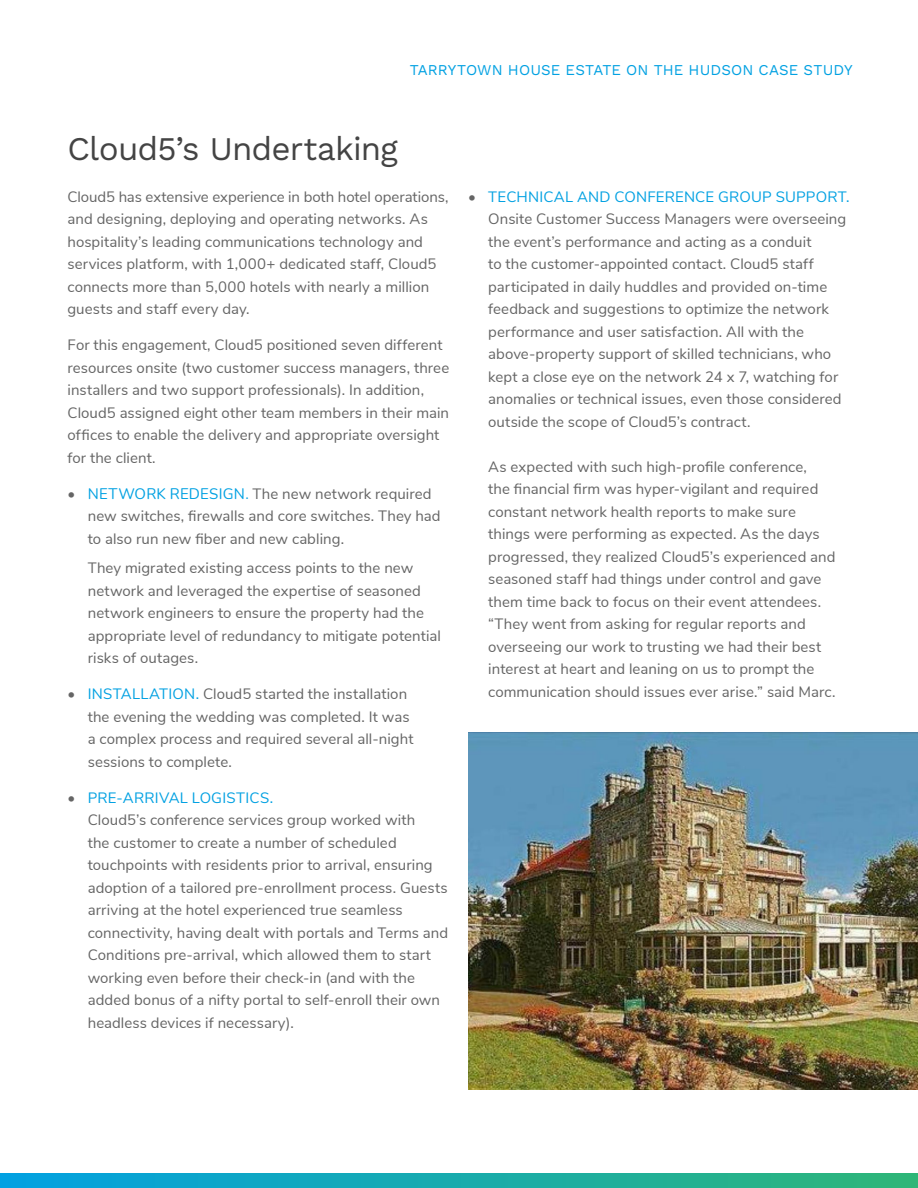
<style>
.page{position:relative;width:918px;height:1188px;background:#fff}
.page>*{position:absolute;margin:0;border:0;box-sizing:border-box;transform-origin:0 0}
.t1{font:33px "Work Sans";letter-spacing:-.025em;color:#444}
.t2{font:15px/22.5px "Nunito Sans";letter-spacing:.005em;color:#656565}
.t3{font:15px "Work Sans";letter-spacing:.005em;color:#02a1e2}
.s1{font-family:"Nunito";color:#02a1e2}
.s2{color:#02a1e2}
</style>
<div class="page">
<svg style="left:0;top:1174px;width:918px;height:14px;background:#18abac"></svg>
<img style="left:468px;top:732px;width:450px;height:358px">
<p class="t3" style="left:410px;top:61px;width:444px">TARRYTOWN HOUSE ESTATE ON THE HUDSON CASE STUDY</p>
<h1 class="t1" style="left:68px;top:129px;width:332px">Cloud5’s Undertaking</h1>
<p class="t2" style="left:68px;top:184px;width:383px">Cloud5 has extensive experience in both hotel operations, and designing, deploying and operating networks. As hospitality’s leading communications technology and services platform, with 1,000+ dedicated staff, Cloud5 connects more than 5,000 hotels with nearly a million guests and staff every day.</p>
<p class="t2" style="left:68px;top:333px;width:383px">For this engagement, Cloud5 positioned seven different resources onsite (two customer success managers, three installers and two support professionals). In addition, Cloud5 assigned eight other team members in their main offices to enable the delivery and appropriate oversight for the client.</p>
<p class="t2" style="left:88px;top:481px;width:354px;text-indent:-20px">• <span class="s1">NETWORK REDESIGN.</span> The new network required new switches, firewalls and core switches. They had to also run new fiber and new cabling.</p>
<p class="t2" style="left:88px;top:556px;width:355px">They migrated existing access points to the new network and leveraged the expertise of seasoned network engineers to ensure the property had the appropriate level of redundancy to mitigate potential risks of outages.</p>
<p class="t2" style="left:88px;top:682px;width:327px;text-indent:-20px">• <span class="s2">INSTALLATION.</span> Cloud5 started the installation the evening the wedding was completed. It was a complex process and required several all-night sessions to complete.</p>
<p class="t2" style="left:88px;top:785px;width:362px;text-indent:-20px">• <span class="s2">PRE-ARRIVAL LOGISTICS.<br></span>Cloud5’s conference services group worked with<br>the customer to create a number of scheduled touchpoints with residents prior to arrival, ensuring adoption of a tailored pre-enrollment process. Guests arriving at the hotel experienced true seamless connectivity, having dealt with portals and Terms and Conditions pre-arrival, which allowed them to start working even before their check-in (and with the added bonus of a nifty portal to self-enroll their own headless devices if necessary).</p>
<p class="t2" style="left:488px;top:184px;width:363px;text-indent:-20px">• <span class="s2">TECHNICAL AND CONFERENCE GROUP SUPPORT.<br></span>Onsite Customer Success Managers were overseeing the event’s performance and acting as a conduit<br>to the customer-appointed contact. Cloud5 staff participated in daily huddles and provided on-time feedback and suggestions to optimize the network performance and user satisfaction. All with the above-property support of skilled technicians, who kept a close eye on the network 24 x 7, watching for anomalies or technical issues, even those considered outside the scope of Cloud5’s contract.</p>
<p class="t2" style="left:488px;top:454px;width:349px">As expected with such high-profile conference,<br>the financial firm was hyper-vigilant and required constant network health reports to make sure things were performing as expected. As the days progressed, they realized Cloud5’s experienced and seasoned staff had things under control and gave them time back to focus on their event attendees. “They went from asking for regular reports and overseeing our work to trusting we had their best interest at heart and leaning on us to prompt the communication should issues ever arise.” said Marc.</p>
</div>
